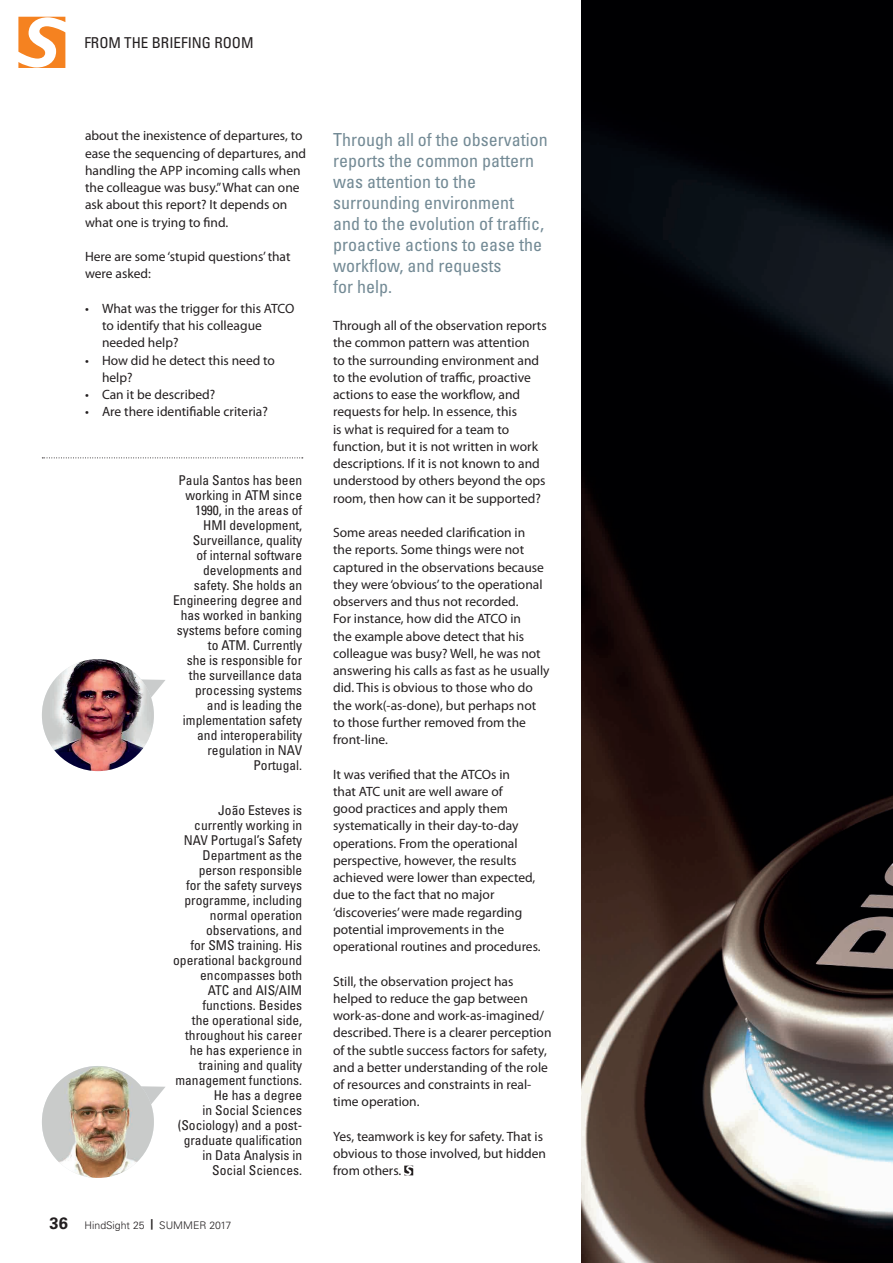
<style>
.page{position:relative;width:893px;height:1263px;background:#fff}
.page>*{position:absolute;margin:0;border:0;box-sizing:border-box;transform-origin:0 0}
.t1{font:condensed 18px/21px "Univers LT Std";color:#738a95}
.t2{font:condensed 15px "Univers LT Std";color:#231f20}
.t3{font:13.5px/17.2px "Myriad Pro";color:#231f20}
.t4{font:condensed 13.5px/15px "Univers LT Std";color:#231f20;text-align:right}
.t5{font:300 10.5px "Univers LT Std";color:#231f20}
.s1{font-weight:700;font-size:16.5px}
.s2{font-weight:700}
</style>
<div class="page">
<img style="left:581px;top:0;width:312px;height:1263px">
<svg style="left:18px;top:17px;width:47px;height:51px"></svg>
<svg style="left:141px;top:1086px;width:24px;height:19px"></svg>
<img style="left:42px;top:1066px;width:112px;height:112px;border-radius:56px">
<svg style="left:141px;top:679px;width:24px;height:19px"></svg>
<img style="left:42px;top:659px;width:112px;height:112px;border-radius:56px">
<svg style="left:404px;top:1165px;width:9px;height:10px"></svg>
<svg style="left:42px;top:457px;width:261px;height:1px"></svg>
<p class="t2" style="left:84px;top:33px;width:171px">FROM THE BRIEFING ROOM</p>
<p class="t3" style="left:85px;top:127px;width:223px">about the inexistence of departures, to ease the sequencing of departures, and handling the APP incoming calls when the colleague was busy.” What can one ask about this report? It depends on what one is trying to find.</p>
<p class="t3" style="left:85px;top:248px;width:207px">Here are some ‘stupid questions’ that were asked:</p>
<p class="t3" style="left:102px;top:300px;width:194px;text-indent:-17px">• What was the trigger for this ATCO to identify that his colleague needed help?</p>
<p class="t3" style="left:102px;top:352px;width:174px;text-indent:-17px">• How did he detect this need to help?</p>
<p class="t3" style="left:85px;top:386px;width:132px">• Can it be described?</p>
<p class="t3" style="left:85px;top:403px;width:184px">• Are there identifiable criteria?</p>
<p class="t4" style="left:173px;top:472px;width:130px">Paula Santos has been working in ATM since<br>1990, in the areas of<br>HMI development,<br>Surveillance, quality<br>of internal software developments and safety. She holds an<br>Engineering degree and has worked in banking systems before coming to ATM. Currently<br>she is responsible for the surveillance data processing systems and is leading the implementation safety and interoperability regulation in NAV<br>Portugal.</p>
<p class="t4" style="left:173px;top:802px;width:130px">João Esteves is currently working in<br>NAV Portugal’s Safety<br>Department as the person responsible<br>for the safety surveys programme, including normal operation observations, and<br>for SMS training. His operational background encompasses both<br>ATC and AIS/AIM functions. Besides<br>the operational side, throughout his career he has experience in training and quality management functions.<br>He has a degree<br>in Social Sciences (Sociology) and a post&shy;graduate qualification in Data Analysis in<br>Social Sciences.</p>
<p class="t5" style="left:50px;top:1219px;width:183px"><span class="s1">36</span> HindSight 25 <span class="s2">|</span> SUMMER 2017</p>
<p class="t1" style="left:333px;top:129px;width:216px">Through all of the observation reports the common pattern was attention to the surrounding environment<br>and to the evolution of traffic, proactive actions to ease the workflow, and requests<br>for help.</p>
<p class="t3" style="left:333px;top:317px;width:215px">Through all of the observation reports the common pattern was attention<br>to the surrounding environment and to the evolution of traffic, proactive actions to ease the workflow, and requests for help. In essence, this<br>is what is required for a team to function, but it is not written in work descriptions. If it is not known to and understood by others beyond the ops room, then how can it be supported?</p>
<p class="t3" style="left:333px;top:524px;width:218px">Some areas needed clarification in<br>the reports. Some things were not captured in the observations because they were ‘obvious’ to the operational observers and thus not recorded.<br>For instance, how did the ATCO in<br>the example above detect that his colleague was busy? Well, he was not answering his calls as fast as he usually did. This is obvious to those who do the work(-as-done), but perhaps not to those further removed from the front-line.</p>
<p class="t3" style="left:333px;top:766px;width:209px">It was verified that the ATCOs in<br>that ATC unit are well aware of<br>good practices and apply them systematically in their day-to-day operations. From the operational perspective, however, the results achieved were lower than expected, due to the fact that no major ‘discoveries’ were made regarding potential improvements in the operational routines and procedures.</p>
<p class="t3" style="left:333px;top:973px;width:220px">Still, the observation project has helped to reduce the gap between work-as-done and work-as-imagined/ described. There is a clearer perception of the subtle success factors for safety, and a better understanding of the role of resources and constraints in real&shy;time operation.</p>
<p class="t3" style="left:333px;top:1128px;width:214px">Yes, teamwork is key for safety. That is obvious to those involved, but hidden from others.</p>
</div>
